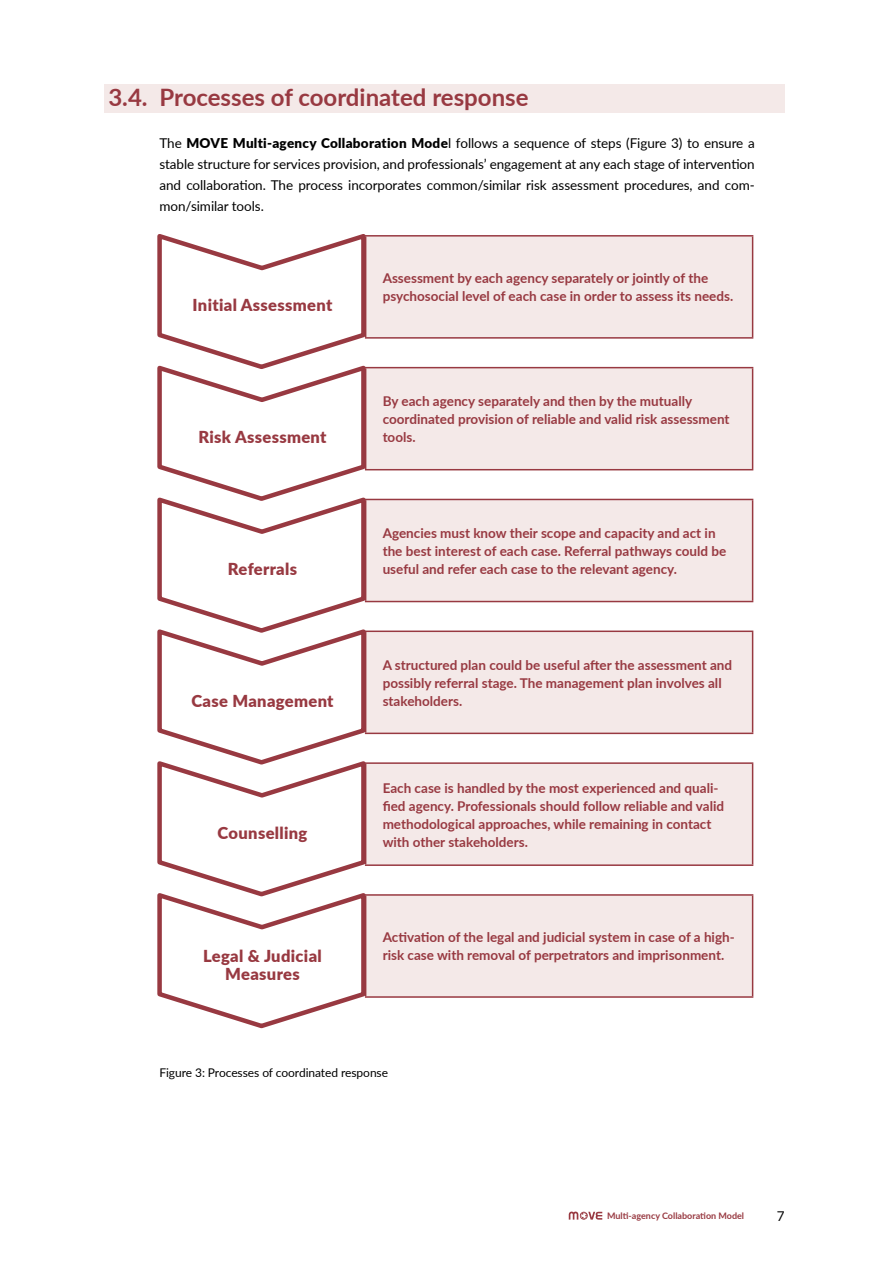
<style>
.page{position:relative;width:893px;height:1263px;background:#fff}
.page>*{position:absolute;margin:0;border:0;box-sizing:border-box;transform-origin:0 0}
.t1{font:700 24px "Lato";color:#983941}
.t2{font:900 16.5px/18px "Lato";letter-spacing:.02em;color:#983941;text-align:center}
.t3{font:700 13.5px/18px "Lato";color:#983941}
.t4{font:13.5px/21px "Lato";letter-spacing:-.005em;color:#000;text-align:justify}
.t5{font:12px "Lato";letter-spacing:-.005em;color:#000}
.t6{font:700 9px "Lato";color:#983941}
.s1{font-weight:900}
</style>
<div class="page">
<svg style="left:569px;top:1211px;width:33px;height:9px"></svg>
<svg style="left:157px;top:234px;width:209px;height:795px"></svg>
<div style="left:104px;top:85px;width:680px;height:28px;background:#f4e9e8"></div>
<svg style="left:366px;top:237px;width:387px;height:759px;fill:#f4e9e8"></svg>
<hr style="left:365px;top:235px;width:388px;height:2px;background:#983941">
<hr style="left:752px;top:237px;width:1px;height:100px;background:#983941">
<hr style="left:365px;top:337px;width:388px;height:2px;background:#983941">
<hr style="left:365px;top:367px;width:388px;height:1px;background:#983941">
<hr style="left:752px;top:368px;width:1px;height:101px;background:#983941">
<hr style="left:365px;top:469px;width:388px;height:1px;background:#983941">
<hr style="left:365px;top:499px;width:388px;height:1px;background:#983941">
<hr style="left:752px;top:500px;width:1px;height:101px;background:#983941">
<hr style="left:365px;top:601px;width:388px;height:1px;background:#983941">
<hr style="left:365px;top:630px;width:388px;height:2px;background:#983941">
<hr style="left:752px;top:632px;width:1px;height:101px;background:#983941">
<hr style="left:365px;top:733px;width:388px;height:1px;background:#983941">
<hr style="left:365px;top:762px;width:388px;height:2px;background:#983941">
<hr style="left:752px;top:764px;width:1px;height:100px;background:#983941">
<hr style="left:365px;top:864px;width:388px;height:2px;background:#983941">
<hr style="left:365px;top:894px;width:388px;height:2px;background:#983941">
<hr style="left:752px;top:896px;width:1px;height:100px;background:#983941">
<hr style="left:365px;top:996px;width:388px;height:2px;background:#983941">
<hr style="left:365px;top:237px;width:1px;height:100px;background:#983941">
<hr style="left:365px;top:368px;width:1px;height:101px;background:#983941">
<hr style="left:365px;top:500px;width:1px;height:101px;background:#983941">
<hr style="left:365px;top:632px;width:1px;height:101px;background:#983941">
<hr style="left:365px;top:764px;width:1px;height:100px;background:#983941">
<hr style="left:365px;top:896px;width:1px;height:100px;background:#983941">
<h1 class="t1" style="left:108px;top:80px;width:422px">3.4. Processes of coordinated response</h1>
<p class="t4" style="left:159px;top:132px;width:597px">The <span class="s1">MOVE Multi-agency Collaboration Mode</span>l follows a sequence of steps (Figure 3) to ensure a stable structure for services provision, and professionals’ engagement at any each stage of intervention and collaboration. The process incorporates common/similar risk assessment procedures, and com&shy;mon/similar tools.</p>
<p class="t2" style="left:193px;top:296px;width:141px">Initial Assessment</p>
<p class="t2" style="left:198px;top:428px;width:130px">Risk Assessment</p>
<p class="t2" style="left:228px;top:559px;width:71px">Referrals</p>
<p class="t2" style="left:191px;top:691px;width:144px">Case Management</p>
<p class="t2" style="left:218px;top:823px;width:91px">Counselling</p>
<p class="t2" style="left:203px;top:946px;width:120px">Legal &amp; Judicial<br>Measures</p>
<p class="t3" style="left:383px;top:269px;width:352px">Assessment by each agency separately or jointly of the psychosocial level of each case in order to assess its needs.</p>
<p class="t3" style="left:383px;top:392px;width:348px">By each agency separately and then by the mutually coordinated provision of reliable and valid risk assessment tools.</p>
<p class="t3" style="left:383px;top:523px;width:345px">Agencies must know their scope and capacity and act in the best interest of each case. Referral pathways could be useful and refer each case to the relevant agency.</p>
<p class="t3" style="left:383px;top:655px;width:351px">A structured plan could be useful after the assessment and possibly referral stage. The management plan involves all stakeholders.</p>
<p class="t3" style="left:383px;top:778px;width:343px">Each case is handled by the most experienced and quali&shy;fied agency. Professionals should follow reliable and valid methodological approaches, while remaining in contact with other stakeholders.</p>
<p class="t3" style="left:383px;top:928px;width:354px">Activation of the legal and judicial system in case of a high&shy;risk case with removal of perpetrators and imprisonment.</p>
<p class="t5" style="left:159px;top:1064px;width:230px">Figure 3: Processes of coordinated response</p>
<p class="t6" style="left:607px;top:1209px;width:139px">Multi-agency Collaboration Model</p>
<p class="t4" style="left:777px;top:1205px;width:9px">7</p>
</div>
